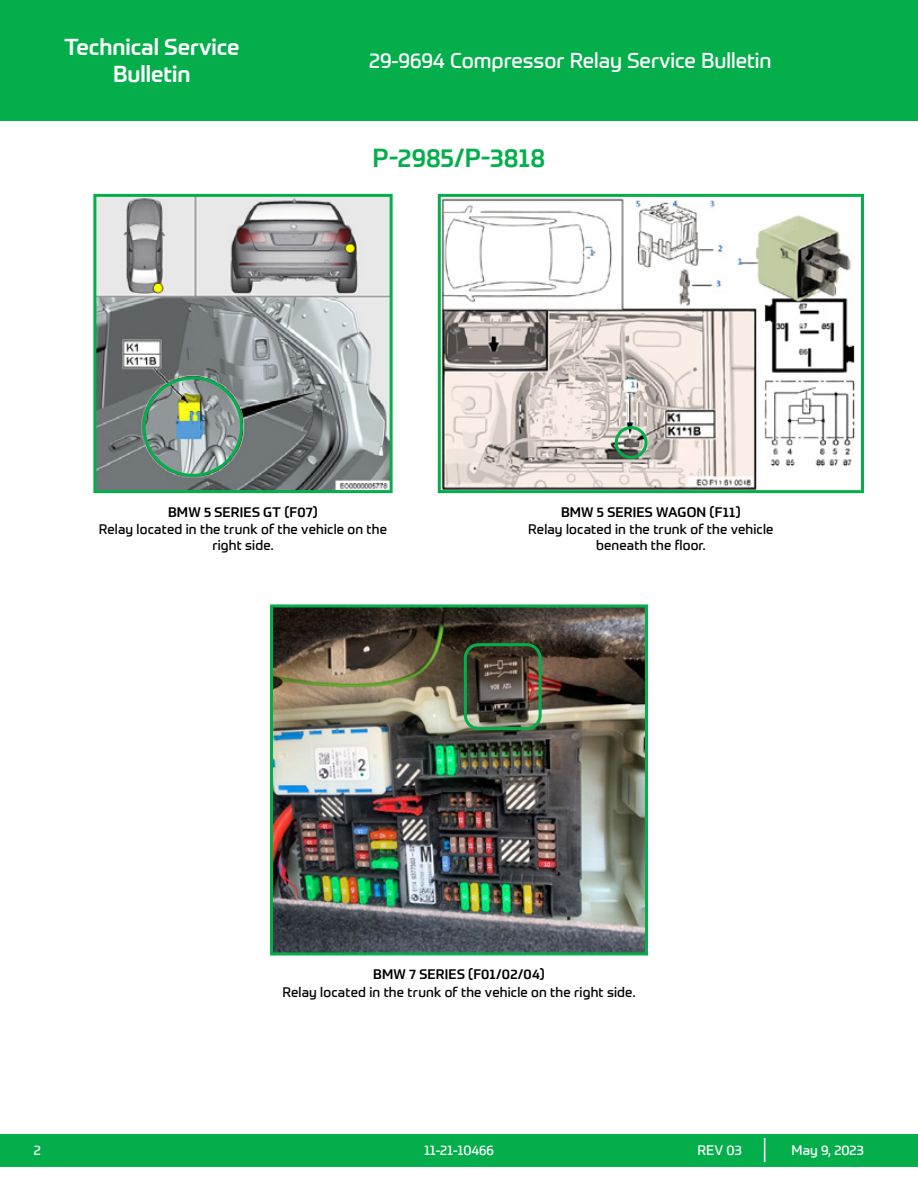
<style>
.page{position:relative;width:918px;height:1188px;background:#fff}
.page>*{position:absolute;margin:0;border:0;box-sizing:border-box;transform-origin:0 0}
.t1{font:500 25.5px "Prometo";letter-spacing:.005em;color:#04af4b}
.t2{font:500 22.5px/27px "Prometo";color:#fff;text-align:center}
.t3{font:21px "Prometo";color:#fff}
.t4{font:13.5px/16.2px "Prometo";letter-spacing:.01em;color:#000;text-align:center}
.t5{font:500 13.5px "Prometo";letter-spacing:.015em;color:#000}
.t6{font:13.5px "Prometo";color:#fff}
</style>
<div class="page">
<div style="left:0;top:1134px;width:918px;height:32px;background:#04af4b"></div>
<svg style="left:764px;top:1138px;width:1px;height:24px"></svg>
<img style="left:97px;top:198px;width:292px;height:291px">
<div style="left:93px;top:194px;width:300px;height:299px;border:3px solid #04af4b"></div>
<img style="left:442px;top:198px;width:413px;height:291px">
<div style="left:438px;top:194px;width:426px;height:299px;border:3px solid #04af4b"></div>
<img style="left:274px;top:608px;width:370px;height:343px">
<div style="left:270px;top:604px;width:378px;height:351px;border:3px solid #04af4b"></div>
<div style="left:143px;top:376px;width:100px;height:101px;border:3px solid #04af4b;border-radius:50%"></div>
<div style="left:615px;top:426px;width:33px;height:33px;border:3px solid #04af4b;border-radius:50%"></div>
<div style="left:464px;top:643px;width:78px;height:87px;border:3px solid #04af4b;border-radius:14px"></div>
<div style="left:0;top:0;width:918px;height:120px;background:#04af4b"></div>
<h2 class="t2" style="left:64px;top:34px;width:177px">Technical Service<br>Bulletin</h2>
<h3 class="t3" style="left:369px;top:48px;width:404px">29-9694 Compressor Relay Service Bulletin</h3>
<h1 class="t1" style="left:373px;top:142px;width:174px">P-2985/P-3818</h1>
<p class="t5" style="left:168px;top:504px;width:151px">BMW 5 SERIES GT (F07)</p>
<p class="t4" style="left:99px;top:521px;width:290px">Relay located in the trunk of the vehicle on the right side.</p>
<p class="t5" style="left:561px;top:504px;width:181px">BMW 5 SERIES WAGON (F11)</p>
<p class="t4" style="left:528px;top:521px;width:247px">Relay located in the trunk of the vehicle beneath the floor.</p>
<p class="t5" style="left:373px;top:966px;width:173px">BMW 7 SERIES (F01/02/04)</p>
<p class="t4" style="left:283px;top:984px;width:354px">Relay located in the trunk of the vehicle on the right side.</p>
<p class="t6" style="left:34px;top:1142px;width:9px">2</p>
<p class="t6" style="left:424px;top:1142px;width:71px">11-21-10466</p>
<p class="t6" style="left:698px;top:1142px;width:46px">REV 03</p>
<p class="t6" style="left:792px;top:1142px;width:74px">May 9, 2023</p>
</div>
